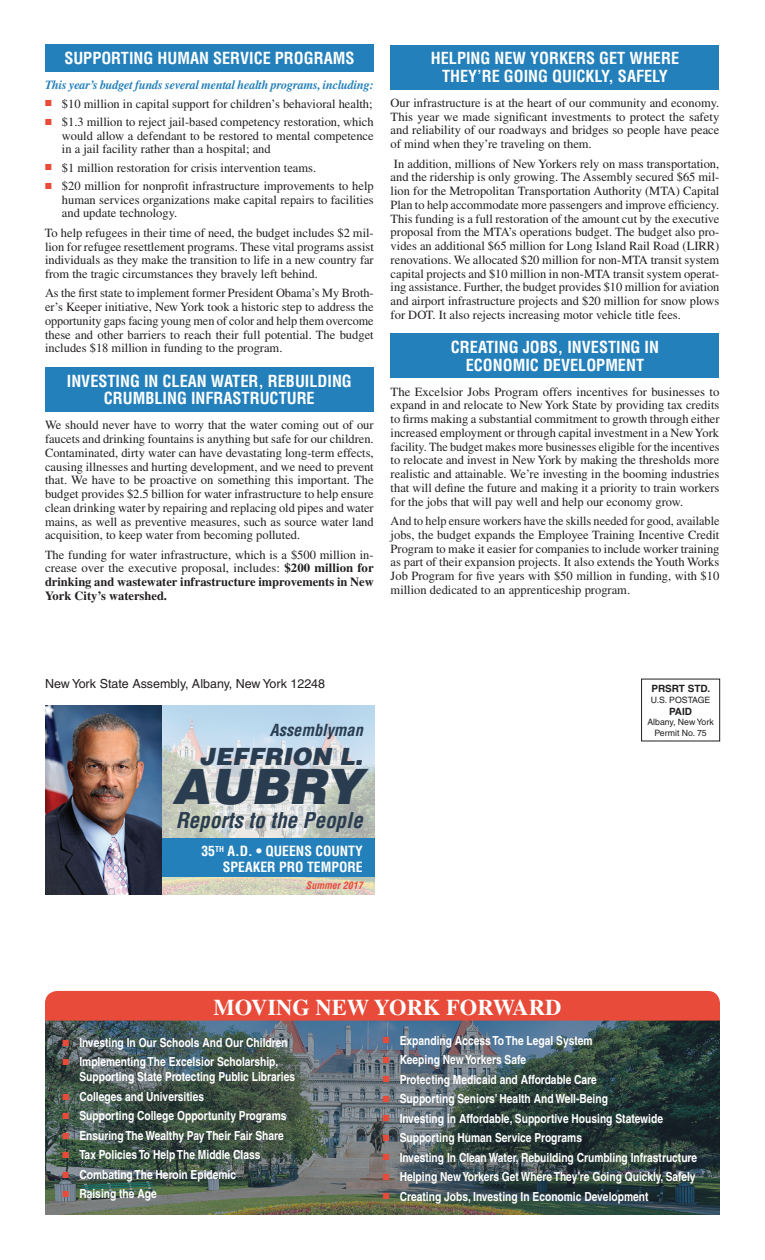
<style>
.page{position:relative;width:765px;height:1260px;background:#fff}
.page>*{position:absolute;margin:0;border:0;box-sizing:border-box;transform-origin:0 0}
.t1{font:italic 900 48.75px "Helvetica";color:#2a3d50}
.t2{font:italic 900 23.75px "Helvetica";color:#2a3d50}
.t3{font:700 22.5px "Times";color:#fff}
.t4{font:italic 700 condensed 21.25px "Helvetica";color:#2a3d50}
.t5{font:700 condensed 16.25px/17.5px "Helvetica";color:#fff;text-align:center}
.t6{font:italic 700 condensed 16.25px "Helvetica";color:#2a3d50}
.t7{font:700 condensed 13.75px/16.2px "Helvetica";color:#fff;text-align:right}
.t8{font:12.5px/13.8px "Times";color:#231f20;text-align:justify}
.t9{font:700 condensed 12.5px/15px "Helvetica";color:#fff}
.t10{font:italic 700 12.5px "Times";letter-spacing:-.015em;color:#2380bb}
.t11{font:12.5px "Helvetica";color:#231f20}
.t12{font:700 10px "Helvetica";color:#231f20}
.t13{font:italic 700 condensed 10px "Helvetica";color:#e84b3a}
.t14{font:8.75px/10.5px "Helvetica";color:#231f20;text-align:center}
.s1{color:#e84b3a}
.s2{font-weight:700}
</style>
<div class="page">
<img style="left:45px;top:705px;width:329px;height:189px">
<div style="left:641px;top:679px;width:79px;height:62px;border:1px solid #231f20"></div>
<svg style="left:45px;top:838px;width:329px;height:39px;background:#316f9b"></svg>
<div style="left:45px;top:45px;width:329px;height:27px;background:#2380bb"></div>
<div style="left:45px;top:367px;width:329px;height:45px;background:#2380bb"></div>
<div style="left:391px;top:45px;width:328px;height:45px;background:#2380bb"></div>
<div style="left:391px;top:333px;width:328px;height:45px;background:#2380bb"></div>
<img style="left:46px;top:1021px;width:674px;height:194px">
<div style="left:45px;top:991px;width:675px;height:30px;background:#e84b3a"></div>
<h3 class="t5" style="left:64px;top:50px;width:292px">SUPPORTING HUMAN SERVICE PROGRAMS</h3>
<p class="t10" style="left:45px;top:78px;width:330px">This year’s budget funds several mental health programs, including:</p>
<p class="t8" style="left:45px;top:97px;width:329px"><span class="s1">■</span> $10 million in capital support for children’s behavioral health;</p>
<p class="t8" style="left:62px;top:115px;width:313px;text-indent:-17px"><span class="s1">■</span> $1.3 million to reject jail-based competency restoration, which would allow a defendant to be restored to mental competence in a jail facility rather than a hospital; and</p>
<p class="t8" style="left:45px;top:161px;width:273px"><span class="s1">■</span> $1 million restoration for crisis intervention teams.</p>
<p class="t8" style="left:62px;top:179px;width:313px;text-indent:-17px"><span class="s1">■</span> $20 million for nonprofit infrastructure improvements to help human services organizations make capital repairs to facilities and update technology.</p>
<p class="t8" style="left:45px;top:226px;width:330px">To help refugees in their time of need, the budget includes $2 mil&shy;lion for refugee resettlement programs. These vital programs assist individuals as they make the transition to life in a new country far from the tragic circumstances they bravely left behind.</p>
<p class="t8" style="left:45px;top:286px;width:330px">As the first state to implement former President Obama’s My Broth&shy;er’s Keeper initiative, New York took a historic step to address the opportunity gaps facing young men of color and help them overcome these and other barriers to reach their full potential. The budget includes $18 million in funding to the program.</p>
<h3 class="t5" style="left:67px;top:372px;width:287px">INVESTING IN CLEAN WATER, REBUILDING<br>CRUMBLING INFRASTRUCTURE</h3>
<p class="t8" style="left:45px;top:418px;width:330px">We should never have to worry that the water coming out of our faucets and drinking fountains is anything but safe for our children.<br>Contaminated, dirty water can have devastating long-term effects, causing illnesses and hurting development, and we need to prevent that. We have to be proactive on something this important. The budget provides $2.5 billion for water infrastructure to help ensure clean drinking water by repairing and replacing old pipes and water mains, as well as preventive measures, such as source water land acquisition, to keep water from becoming polluted.</p>
<p class="t8" style="left:45px;top:548px;width:330px">The funding for water infrastructure, which is a $500 million in&shy;crease over the executive proposal, includes: <span class="s2">$200 million for drinking and wastewater infrastructure improvements in New York City’s watershed.</span></p>
<h3 class="t5" style="left:431px;top:50px;width:250px">HELPING NEW YORKERS GET WHERE<br>THEY’RE GOING QUICKLY, SAFELY</h3>
<p class="t8" style="left:391px;top:96px;width:330px">Our infrastructure is at the heart of our community and economy.<br>This year we made significant investments to protect the safety and reliability of our roadways and bridges so people have peace of mind when they’re traveling on them.</p>
<p class="t8" style="left:391px;top:156px;width:330px">In addition, millions of New Yorkers rely on mass transportation, and the ridership is only growing. The Assembly secured $65 mil&shy;lion for the Metropolitan Transportation Authority (MTA) Capital Plan to help accommodate more passengers and improve efficiency.<br>This funding is a full restoration of the amount cut by the executive proposal from the MTA’s operations budget. The budget also pro&shy;vides an additional $65 million for Long Island Rail Road (LIRR) renovations. We allocated $20 million for non-MTA transit system capital projects and $10 million in non-MTA transit system operat&shy;ing assistance. Further, the budget provides $10 million for aviation and airport infrastructure projects and $20 million for snow plows for DOT. It also rejects increasing motor vehicle title fees.</p>
<h3 class="t5" style="left:451px;top:338px;width:210px">CREATING JOBS, INVESTING IN<br>ECONOMIC DEVELOPMENT</h3>
<p class="t8" style="left:391px;top:385px;width:331px">The Excelsior Jobs Program offers incentives for businesses to expand in and relocate to New York State by providing tax credits to firms making a substantial commitment to growth through either increased employment or through capital investment in a New York facility. The budget makes more businesses eligible for the incentives to relocate and invest in New York by making the thresholds more realistic and attainable. We’re investing in the booming industries that will define the future and making it a priority to train workers for the jobs that will pay well and help our economy grow.</p>
<p class="t8" style="left:391px;top:514px;width:330px">And to help ensure workers have the skills needed for good, available jobs, the budget expands the Employee Training Incentive Credit Program to make it easier for companies to include worker training as part of their expansion projects. It also extends the Youth Works Job Program for five years with $50 million in funding, with $10 million dedicated to an apprenticeship program.</p>
<p class="t11" style="left:45px;top:677px;width:282px">New York State Assembly, Albany, New York 12248</p>
<h3 class="t6" style="left:270px;top:720px;width:94px">Assemblyman</h3>
<h2 class="t2" style="left:199px;top:741px;width:165px">JEFFRION L.</h2>
<h1 class="t1" style="left:172px;top:755px;width:192px">AUBRY</h1>
<h3 class="t4" style="left:176px;top:807px;width:189px">Reports to the People</h3>
<p class="t7" style="left:201px;top:843px;width:163px">35<sup>TH</sup> A.D. • QUEENS COUNTY<br>SPEAKER PRO TEMPORE</p>
<p class="t13" style="left:306px;top:879px;width:58px">Summer 2017</p>
<p class="t12" style="left:651px;top:683px;width:60px">PRSRT STD.</p>
<p class="t14" style="left:651px;top:694px;width:61px">U.S. POSTAGE</p>
<p class="t12" style="left:669px;top:705px;width:24px">PAID</p>
<p class="t14" style="left:647px;top:717px;width:68px">Albany, New York<br>Permit No. 75</p>
<h3 class="t3" style="left:214px;top:994px;width:349px">MOVING NEW YORK FORWARD</h3>
<p class="t9" style="left:62px;top:1035px;width:227px"><span class="s1">■</span> Investing In Our Schools And Our Children</p>
<p class="t9" style="left:79px;top:1054px;width:217px;text-indent:-17px"><span class="s1">■</span> Implementing The Excelsior Scholarship,<br>Supporting State Protecting Public Libraries</p>
<p class="t9" style="left:62px;top:1089px;width:143px"><span class="s1">■</span> Colleges and Universities</p>
<p class="t9" style="left:62px;top:1108px;width:225px"><span class="s1">■</span> Supporting College Opportunity Programs</p>
<p class="t9" style="left:62px;top:1128px;width:223px"><span class="s1">■</span> Ensuring The Wealthy Pay Their Fair Share</p>
<p class="t9" style="left:62px;top:1147px;width:200px"><span class="s1">■</span> Tax Policies To Help The Middle Class</p>
<p class="t9" style="left:62px;top:1167px;width:175px"><span class="s1">■</span> Combating The Heroin Epidemic</p>
<p class="t9" style="left:62px;top:1186px;width:96px"><span class="s1">■</span> Raising the Age</p>
<p class="t9" style="left:383px;top:1033px;width:211px"><span class="s1">■</span> Expanding Access To The Legal System</p>
<p class="t9" style="left:383px;top:1052px;width:145px"><span class="s1">■</span> Keeping New Yorkers Safe</p>
<p class="t9" style="left:383px;top:1072px;width:216px"><span class="s1">■</span> Protecting Medicaid and Affordable Care</p>
<p class="t9" style="left:383px;top:1091px;width:227px"><span class="s1">■</span> Supporting Seniors’ Health And Well-Being</p>
<p class="t9" style="left:383px;top:1111px;width:282px"><span class="s1">■</span> Investing in Affordable, Supportive Housing Statewide</p>
<p class="t9" style="left:383px;top:1130px;width:201px"><span class="s1">■</span> Supporting Human Service Programs</p>
<p class="t9" style="left:383px;top:1150px;width:316px"><span class="s1">■</span> Investing In Clean Water, Rebuilding Crumbling Infrastructure</p>
<p class="t9" style="left:383px;top:1169px;width:314px"><span class="s1">■</span> Helping New Yorkers Get Where They’re Going Quickly, Safely</p>
<p class="t9" style="left:383px;top:1189px;width:267px"><span class="s1">■</span> Creating Jobs, Investing In Economic Development</p>
</div>
